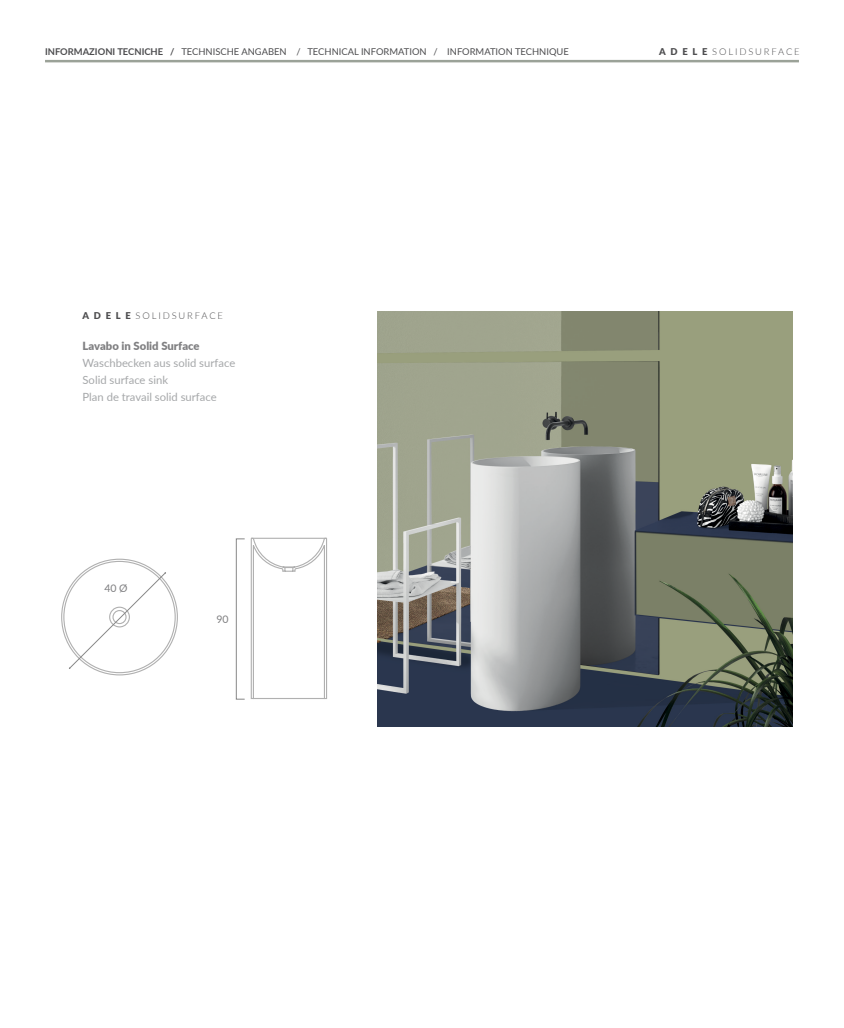
<style>
.page{position:relative;width:844px;height:1028px;background:#fff}
.page>*{position:absolute;margin:0;border:0;box-sizing:border-box;transform-origin:0 0}
.t1{font:11.25px/17px "Lato";color:#a5a7a9}
.t2{font:900 11.25px "Lato";color:#808082}
.t3{font:10.5px "Lato";color:#808082}
.t4{font:9.38px "Lato";color:#4d4d4f}
.t5{font:300 9.38px "Lato";letter-spacing:.2em;color:#4e4e50}
.s1{font-weight:700}
.s2{font-weight:900}
</style>
<div class="page">
<hr style="left:45px;top:60px;width:753px;height:2px;background:#9ba298">
<img style="left:377px;top:312px;width:415px;height:414px">
<svg style="left:61px;top:558px;width:117px;height:118px"></svg>
<svg style="left:250px;top:537px;width:77px;height:162px"></svg>
<hr style="left:251px;top:537px;width:75px;height:2px;background:#b0b0b0">
<div style="left:236px;top:538px;width:9px;height:161px;border:1px solid #878787"></div>
<p class="t4" style="left:45px;top:45px;width:525px"><span class="s1">INFORMAZIONI TECNICHE /</span> TECHNISCHE ANGABEN / TECHNICAL INFORMATION / INFORMATION TECHNIQUE</p>
<p class="t5" style="left:659px;top:45px;width:142px"><span class="s2">A D E L E</span> SOLIDSURFACE</p>
<p class="t5" style="left:83px;top:309px;width:142px"><span class="s2">A D E L E</span> SOLIDSURFACE</p>
<p class="t2" style="left:83px;top:337px;width:118px">Lavabo in Solid Surface</p>
<p class="t1" style="left:83px;top:354px;width:154px">Waschbecken aus solid surface<br>Solid surface sink<br>Plan de travail solid surface</p>
<p class="t3" style="left:104px;top:581px;width:25px">40 Ø</p>
<p class="t3" style="left:216px;top:611px;width:14px">90</p>
</div>
